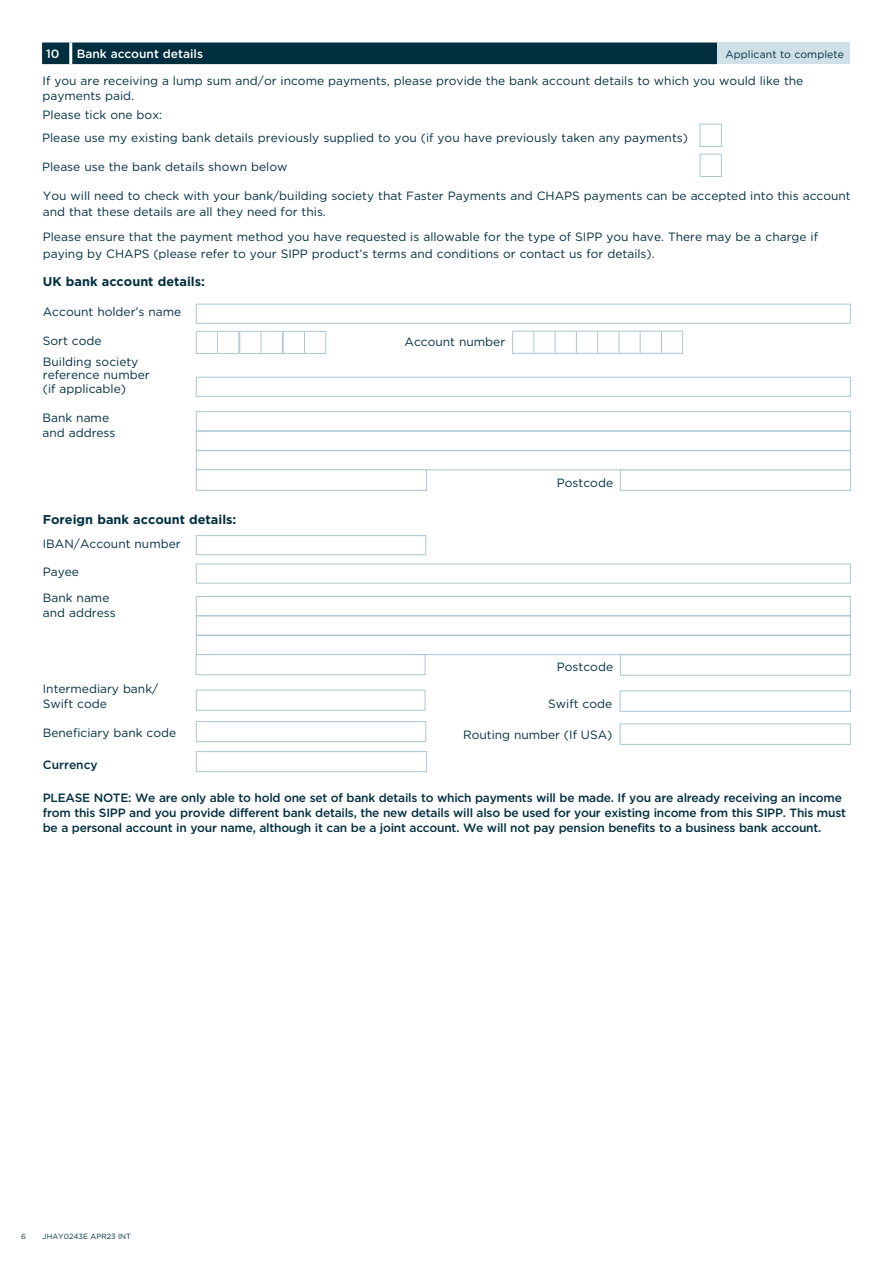
<style>
.page{position:relative;width:893px;height:1263px;background:#fff}
.page>*{position:absolute;margin:0;border:0;box-sizing:border-box;transform-origin:0 0}
.t1{font:700 12.75px "Gotham";color:#002f40}
.t2{font:12px/15px "Gotham";color:#002f40}
.t3{font:500 12px/15px "Gotham";letter-spacing:-.02em;color:#002f40}
.t4{font:500 12px "Gotham";color:#fff}
.t5{font:500 12px "Gotham";color:#002f40}
.t6{font:10.5px "Gotham";letter-spacing:.01em;color:#002f40}
.t7{font:7.5px "Gotham";color:#002f40}
</style>
<div class="page">
<svg style="left:196px;top:331px;width:130px;height:23px"></svg>
<svg style="left:512px;top:331px;width:171px;height:23px"></svg>
<div style="left:196px;top:304px;width:655px;height:20px;background:#fff;border:1px solid #aac7d2"></div>
<div style="left:620px;top:469px;width:231px;height:22px;background:#fff;border:1px solid #aac7d2"></div>
<div style="left:196px;top:377px;width:655px;height:20px;background:#fff;border:1px solid #aac7d2"></div>
<div style="left:196px;top:411px;width:655px;height:20px;background:#fff;border:1px solid #aac7d2"></div>
<div style="left:196px;top:431px;width:655px;height:20px;background:#fff;border:1px solid #aac7d2"></div>
<div style="left:196px;top:450px;width:655px;height:20px;background:#fff;border:1px solid #aac7d2"></div>
<div style="left:196px;top:535px;width:230px;height:20px;background:#fff;border:1px solid #aac7d2"></div>
<div style="left:620px;top:654px;width:231px;height:21px;background:#fff;border:1px solid #aac7d2"></div>
<div style="left:196px;top:596px;width:655px;height:20px;background:#fff;border:1px solid #aac7d2"></div>
<div style="left:196px;top:616px;width:655px;height:19px;background:#fff;border:1px solid #aac7d2"></div>
<div style="left:196px;top:635px;width:655px;height:20px;background:#fff;border:1px solid #aac7d2"></div>
<div style="left:196px;top:654px;width:229px;height:21px;background:#fff;border:1px solid #aac7d2"></div>
<div style="left:196px;top:564px;width:655px;height:19px;background:#fff;border:1px solid #aac7d2"></div>
<div style="left:196px;top:690px;width:229px;height:20px;background:#fff;border:1px solid #aac7d2"></div>
<div style="left:620px;top:690px;width:231px;height:22px;background:#fff;border:1px solid #aac7d2"></div>
<div style="left:620px;top:723px;width:231px;height:22px;background:#fff;border:1px solid #aac7d2"></div>
<div style="left:196px;top:751px;width:231px;height:21px;background:#fff;border:1px solid #aac7d2"></div>
<div style="left:196px;top:721px;width:230px;height:21px;background:#fff;border:1px solid #aac7d2"></div>
<div style="left:42px;top:43px;width:675px;height:21px;background:#002f40"></div>
<div style="left:717px;top:43px;width:133px;height:21px;background:#d0e0e7"></div>
<hr style="left:69px;top:43px;width:3px;height:21px;background:#fff">
<div style="left:700px;top:124px;width:22px;height:23px;background:#fff;border:1px solid #aac7d2"></div>
<div style="left:700px;top:154px;width:22px;height:23px;background:#fff;border:1px solid #aac7d2"></div>
<div style="left:196px;top:469px;width:231px;height:22px;background:#fff;border:1px solid #aac7d2"></div>
<p class="t4" style="left:46px;top:46px;width:15px">10</p>
<p class="t4" style="left:77px;top:46px;width:128px">Bank account details</p>
<p class="t6" style="left:725px;top:48px;width:120px">Applicant to complete</p>
<p class="t2" style="left:43px;top:73px;width:762px">If you are receiving a lump sum and/or income payments, please provide the bank account details to which you would like the payments paid.</p>
<p class="t2" style="left:42px;top:103px;width:647px;line-height:23.1px">Please tick one box:<br>Please use my existing bank details previously supplied to you (if you have previously taken any payments)</p>
<p class="t2" style="left:42px;top:159px;width:247px">Please use the bank details shown below</p>
<p class="t2" style="left:43px;top:187px;width:809px;line-height:16.5px">You will need to check with your bank/building society that Faster Payments and CHAPS payments can be accepted into this account and that these details are all they need for this.</p>
<p class="t2" style="left:43px;top:229px;width:777px;line-height:16.5px">Please ensure that the payment method you have requested is allowable for the type of SIPP you have. There may be a charge if paying by CHAPS (please refer to your SIPP product’s terms and conditions or contact us for details).</p>
<p class="t1" style="left:43px;top:273px;width:164px">UK bank account details:</p>
<p class="t2" style="left:43px;top:304px;width:140px">Account holder’s name</p>
<p class="t2" style="left:43px;top:333px;width:60px">Sort code</p>
<p class="t2" style="left:404px;top:334px;width:102px">Account number</p>
<p class="t2" style="left:43px;top:354px;width:108px;line-height:13.5px">Building society reference number (if applicable)</p>
<p class="t2" style="left:43px;top:410px;width:75px">Bank name and address</p>
<p class="t1" style="left:43px;top:511px;width:195px">Foreign bank account details:</p>
<p class="t2" style="left:43px;top:536px;width:139px">IBAN/Account number</p>
<p class="t2" style="left:43px;top:564px;width:38px">Payee</p>
<p class="t2" style="left:43px;top:590px;width:75px">Bank name and address</p>
<p class="t2" style="left:43px;top:681px;width:117px">Intermediary bank/<br>Swift code</p>
<p class="t2" style="left:43px;top:725px;width:135px">Beneficiary bank code</p>
<p class="t5" style="left:43px;top:757px;width:56px">Currency</p>
<p class="t2" style="left:557px;top:475px;width:58px">Postcode</p>
<p class="t2" style="left:557px;top:659px;width:58px">Postcode</p>
<p class="t2" style="left:548px;top:696px;width:66px">Swift code</p>
<p class="t2" style="left:463px;top:727px;width:151px">Routing number (If USA)</p>
<p class="t3" style="left:43px;top:790px;width:805px">PLEASE NOTE: We are only able to hold one set of bank details to which payments will be made. If you are already receiving an income from this SIPP and you provide different bank details, the new details will also be used for your existing income from this SIPP. This must be a personal account in your name, although it can be a joint account. We will not pay pension benefits to a business bank account.</p>
<p class="t7" style="left:21px;top:1232px;width:6px">6</p>
<p class="t7" style="left:43px;top:1232px;width:90px">JHAY0243E APR23 INT</p>
</div>
